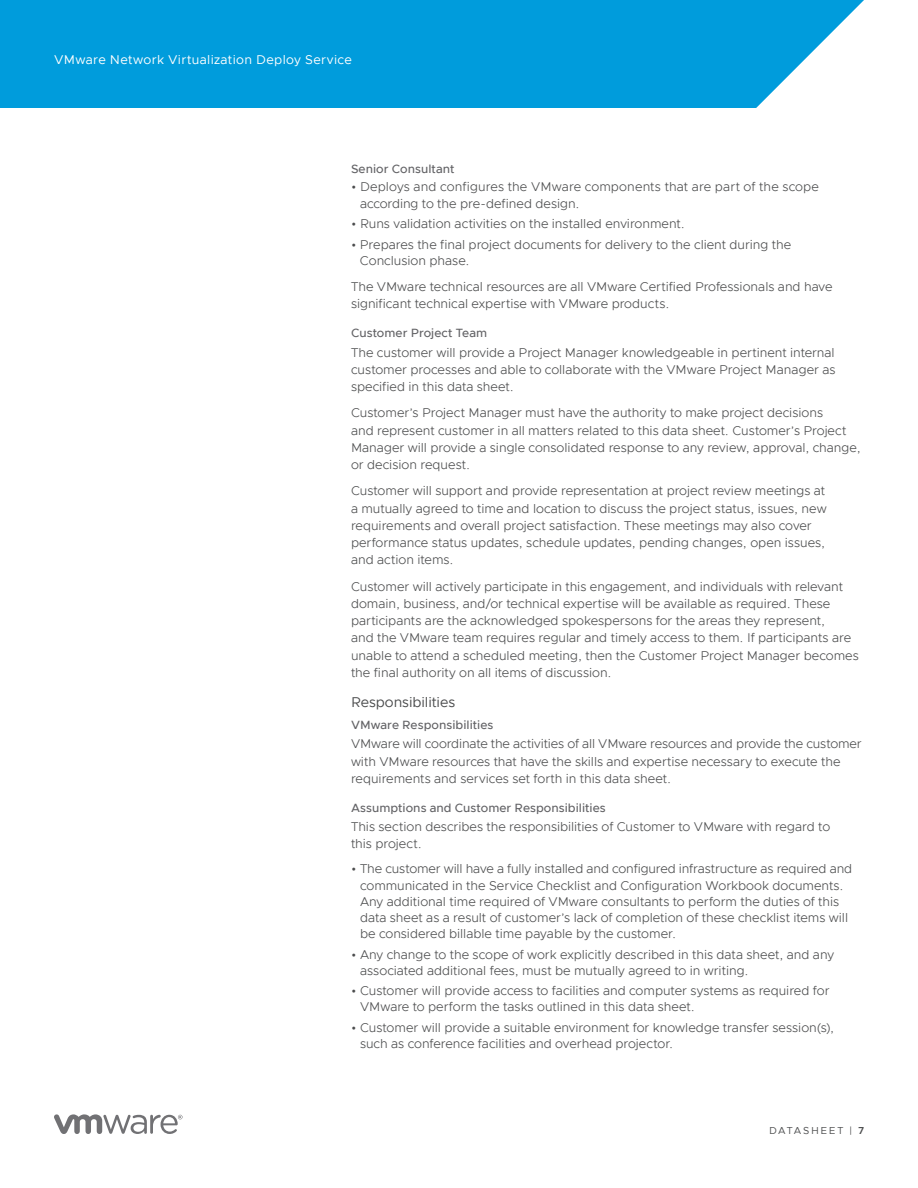
<style>
.page{position:relative;width:918px;height:1188px;background:#fff}
.page>*{position:absolute;margin:0;border:0;box-sizing:border-box;transform-origin:0 0}
.t1{font:14.25px "Metropolis";letter-spacing:-.005em;color:#4b4c4d}
.t2{font:300 12.75px/17.2px "Metropolis";color:#4b4c4d}
.t3{font:12.75px "Metropolis";letter-spacing:.025em;color:#fff}
.t4{font:500 12px "Metropolis";letter-spacing:.005em;color:#636366}
.t5{font:10.2px "Metropolis";letter-spacing:.165em;color:#4b4c4d}
.s1{font-weight:600}
</style>
<div class="page">
<svg style="left:54px;top:1114px;width:129px;height:20px"></svg>
<div style="left:0;top:0;width:864px;height:108px;background:#009cdc"></div>
<p class="t3" style="left:54px;top:52px;width:299px">VMware Network Virtualization Deploy Service</p>
<p class="t4" style="left:351px;top:162px;width:105px">Senior Consultant</p>
<p class="t2" style="left:360px;top:179px;width:461px;line-height:16.2px;text-indent:-9px">• Deploys and configures the VMware components that are part of the scope according to the pre-defined design.</p>
<p class="t2" style="left:351px;top:215px;width:335px">• Runs validation activities on the installed environment.</p>
<p class="t2" style="left:360px;top:236px;width:433px;line-height:16.2px;text-indent:-9px">• Prepares the final project documents for delivery to the client during the<br>Conclusion phase.</p>
<p class="t2" style="left:351px;top:278px;width:483px">The VMware technical resources are all VMware Certified Professionals and have significant technical expertise with VMware products.</p>
<p class="t4" style="left:351px;top:326px;width:138px">Customer Project Team</p>
<p class="t2" style="left:351px;top:344px;width:486px;text-align:justify">The customer will provide a Project Manager knowledgeable in pertinent internal customer processes and able to collaborate with the VMware Project Manager as specified in this data sheet.</p>
<p class="t2" style="left:351px;top:404px;width:511px">Customer’s Project Manager must have the authority to make project decisions<br>and represent customer in all matters related to this data sheet. Customer’s Project Manager will provide a single consolidated response to any review, approval, change, or decision request.</p>
<p class="t2" style="left:351px;top:482px;width:477px">Customer will support and provide representation at project review meetings at a mutually agreed to time and location to discuss the project status, issues, new requirements and overall project satisfaction. These meetings may also cover performance status updates, schedule updates, pending changes, open issues, and action items.</p>
<p class="t2" style="left:351px;top:578px;width:509px">Customer will actively participate in this engagement, and individuals with relevant domain, business, and/or technical expertise will be available as required. These participants are the acknowledged spokespersons for the areas they represent,<br>and the VMware team requires regular and timely access to them. If participants are unable to attend a scheduled meeting, then the Customer Project Manager becomes the final authority on all items of discussion.</p>
<p class="t1" style="left:351px;top:693px;width:106px">Responsibilities</p>
<p class="t4" style="left:351px;top:717px;width:144px">VMware Responsibilities</p>
<p class="t2" style="left:351px;top:735px;width:512px">VMware will coordinate the activities of all VMware resources and provide the customer with VMware resources that have the skills and expertise necessary to execute the requirements and services set forth in this data sheet.</p>
<p class="t4" style="left:351px;top:800px;width:256px">Assumptions and Customer Responsibilities</p>
<p class="t2" style="left:351px;top:818px;width:481px">This section describes the responsibilities of Customer to VMware with regard to this project.</p>
<p class="t2" style="left:360px;top:861px;width:494px;line-height:16.2px;text-indent:-9px">• The customer will have a fully installed and configured infrastructure as required and communicated in the Service Checklist and Configuration Workbook documents.<br>Any additional time required of VMware consultants to perform the duties of this data sheet as a result of customer’s lack of completion of these checklist items will be considered billable time payable by the customer.</p>
<p class="t2" style="left:360px;top:946px;width:476px;line-height:16.2px;text-indent:-9px">• Any change to the scope of work explicitly described in this data sheet, and any associated additional fees, must be mutually agreed to in writing.</p>
<p class="t2" style="left:360px;top:983px;width:471px;line-height:16.2px;text-indent:-9px">• Customer will provide access to facilities and computer systems as required for<br>VMware to perform the tasks outlined in this data sheet.</p>
<p class="t2" style="left:360px;top:1020px;width:476px;line-height:16.2px;text-indent:-9px">• Customer will provide a suitable environment for knowledge transfer session(s), such as conference facilities and overhead projector.</p>
<p class="t5" style="left:769px;top:1124px;width:96px">DATASHEET | <span class="s1">7</span></p>
</div>
